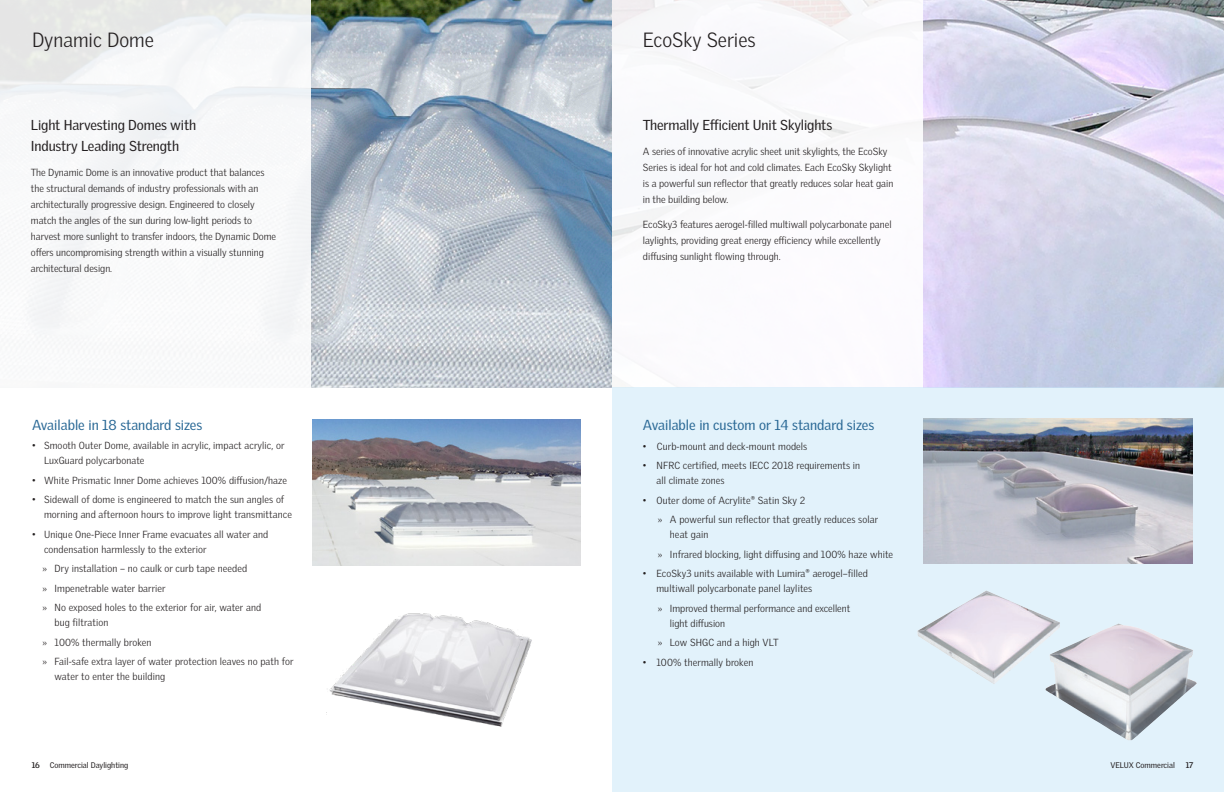
<style>
.page{position:relative;width:1224px;height:792px;background:#fff}
.page>*{position:absolute;margin:0;border:0;box-sizing:border-box;transform-origin:0 0}
.Section_Name{font:300 20px "Velux Gothic";color:#231f20}
.Section_Head{font:14px/21px "Velux Gothic";letter-spacing:-.01em;color:#231f20}
.Product_Head{font:14px "Velux Gothic";color:#296895}
.Section_Body{font:300 10px/16px "Velux Gothic";color:#231f20}
.t1{font:8px "Velux Gothic";color:#231f20}
.t2{font:700 8px "Velux Gothic";color:#231f20}
.s1{font-weight:700}
</style>
<div class="page">
<img style="left:922px;top:0;width:302px;height:387px">
<div style="left:612px;top:387px;width:612px;height:405px;background:#e2f2fb"></div>
<svg style="left:310px;top:0;width:302px;height:387px;background:#adbac5"></svg>
<div style="left:0;top:0;width:310px;height:396px;background:linear-gradient(to bottom,#eff1f1,#fcfcfd)"></div>
<img style="left:312px;top:420px;width:269px;height:145px">
<img style="left:924px;top:418px;width:268px;height:146px">
<img style="left:329px;top:613px;width:203px;height:114px">
<img style="left:917px;top:590px;width:143px;height:94px">
<img style="left:1045px;top:624px;width:152px;height:116px">
<p class="Section_Name" style="left:32px;top:28px;width:123px">Dynamic Dome</p>
<p class="Section_Head" style="left:31px;top:115px;width:167px">Light Harvesting Domes with<br>Industry Leading Strength</p>
<p class="Section_Body" style="left:31px;top:165px;width:247px">The Dynamic Dome is an innovative product that balances the structural demands of industry professionals with an architecturally progressive design. Engineered to closely match the angles of the sun during low-light periods to harvest more sunlight to transfer indoors, the Dynamic Dome offers uncompromising strength within a visually stunning architectural design.</p>
<p class="Product_Head" style="left:32px;top:416px;width:172px">Available in 18 standard sizes</p>
<p class="Section_Body" style="left:44px;top:438px;width:242px;line-height:15px;text-indent:-12px">• Smooth Outer Dome, available in acrylic, impact acrylic, or<br>LuxGuard polycarbonate</p>
<p class="Section_Body" style="left:32px;top:472px;width:256px">• White Prismatic Inner Dome achieves 100% diffusion/haze</p>
<p class="Section_Body" style="left:44px;top:492px;width:250px;line-height:15px;text-indent:-12px">• Sidewall of dome is engineered to match the sun angles of morning and afternoon hours to improve light transmittance</p>
<p class="Section_Body" style="left:44px;top:526px;width:226px;line-height:15px;text-indent:-12px">• Unique One-Piece Inner Frame evacuates all water and condensation harmlessly to the exterior</p>
<p class="Section_Body" style="left:43px;top:560px;width:206px">» Dry installation – no caulk or curb tape needed</p>
<p class="Section_Body" style="left:43px;top:580px;width:125px">» Impenetrable water barrier</p>
<p class="Section_Body" style="left:55px;top:600px;width:208px;line-height:15px;text-indent:-12px">» No exposed holes to the exterior for air, water and bug filtration</p>
<p class="Section_Body" style="left:43px;top:634px;width:110px">» 100% thermally broken</p>
<p class="Section_Body" style="left:55px;top:654px;width:241px;line-height:15px;text-indent:-12px">» Fail-safe extra layer of water protection leaves no path for water to enter the building</p>
<p class="Section_Name" style="left:643px;top:28px;width:114px">EcoSky Series</p>
<p class="Section_Head" style="left:643px;top:115px;width:191px">Thermally Efficient Unit Skylights</p>
<p class="Section_Body" style="left:643px;top:144px;width:252px">A series of innovative acrylic sheet unit skylights, the EcoSky Series is ideal for hot and cold climates. Each EcoSky Skylight is a powerful sun reflector that greatly reduces solar heat gain in the building below.</p>
<p class="Section_Body" style="left:643px;top:217px;width:250px">EcoSky3 features aerogel-filled multiwall polycarbonate panel laylights, providing great energy efficiency while excellently diffusing sunlight flowing through.</p>
<p class="Product_Head" style="left:643px;top:417px;width:233px">Available in custom or 14 standard sizes</p>
<p class="Section_Body" style="left:643px;top:438px;width:166px">• Curb-mount and deck-mount models</p>
<p class="Section_Body" style="left:656px;top:458px;width:205px;line-height:15px;text-indent:-14px">• NFRC certified, meets IECC 2018 requirements in all climate zones</p>
<p class="Section_Body" style="left:643px;top:492px;width:164px">• Outer dome of Acrylite® Satin Sky 2</p>
<p class="Section_Body" style="left:670px;top:512px;width:210px;line-height:15px;text-indent:-12px">» A powerful sun reflector that greatly reduces solar heat gain</p>
<p class="Section_Body" style="left:658px;top:546px;width:237px">» Infrared blocking, light diffusing and 100% haze white</p>
<p class="Section_Body" style="left:656px;top:566px;width:213px;line-height:15px;text-indent:-14px">• EcoSky3 units available with Lumira® aerogel–filled multiwall polycarbonate panel laylites</p>
<p class="Section_Body" style="left:670px;top:600px;width:182px;line-height:15px;text-indent:-12px">» Improved thermal performance and excellent light diffusion</p>
<p class="Section_Body" style="left:658px;top:634px;width:122px">» Low SHGC and a high VLT</p>
<p class="Section_Body" style="left:643px;top:654px;width:112px">• 100% thermally broken</p>
<p class="t1" style="left:32px;top:760px;width:98px"><span class="s1">16</span> Commercial Daylighting</p>
<p class="t1" style="left:1110px;top:760px;width:66px">VELUX Commercial</p>
<p class="t2" style="left:1186px;top:760px;width:9px">17</p>
</div>
